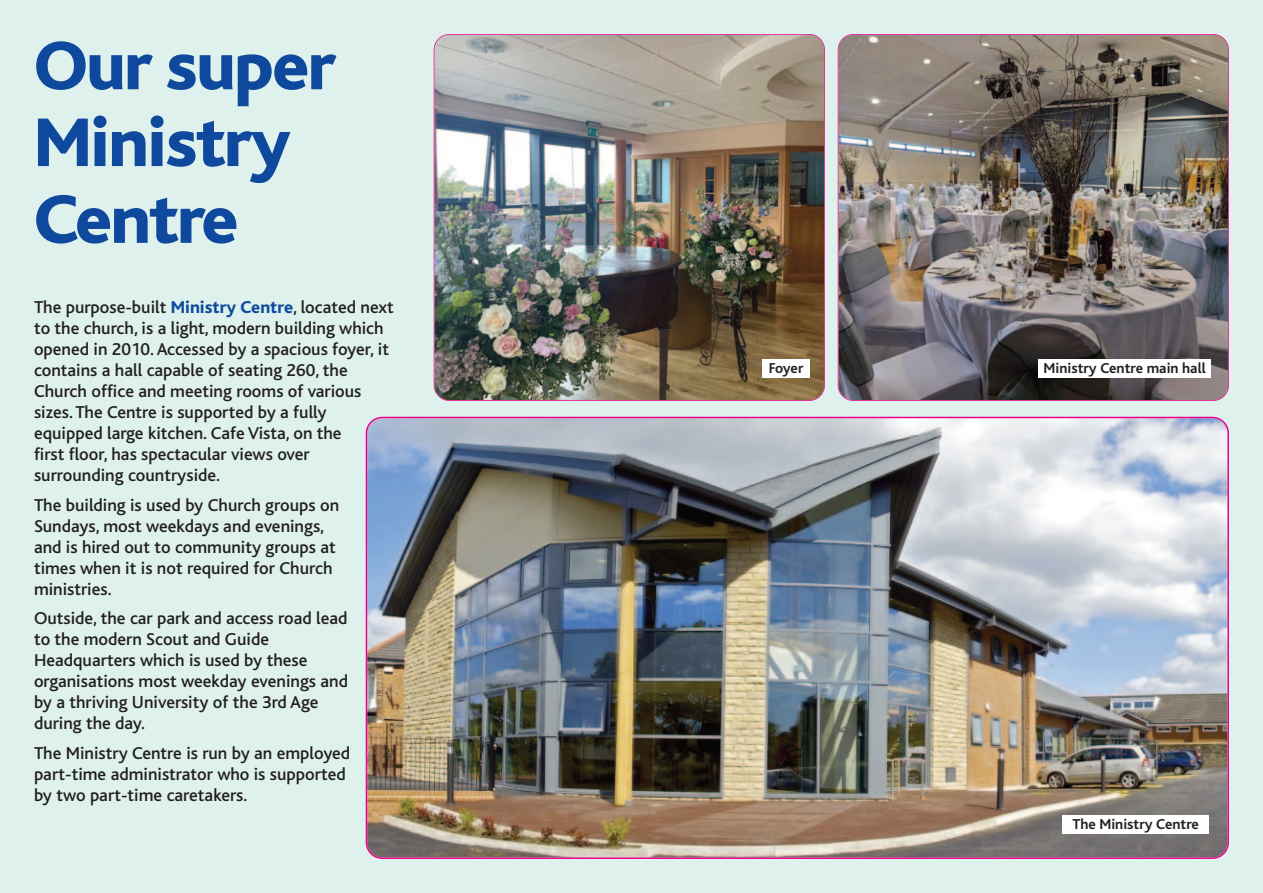
<style>
.page{position:relative;width:1263px;height:893px;background:#def1ec}
.page>*{position:absolute;margin:0;border:0;box-sizing:border-box;transform-origin:0 0}
.t1{font:800 72px/76.8px "Bliss";letter-spacing:-.025em;color:#0f499d}
.t2{font:500 18px/21px "Bliss";color:#231f20}
.t3{font:700 15px "Bliss";color:#231f20}
.s1{font-weight:800;color:#0f499d}
</style>
<div class="page">
<img style="left:838px;top:35px;width:390px;height:365px;border-radius:15px">
<div style="left:838px;top:34px;width:391px;height:367px;border:2px solid #ed028c;border-radius:16px"></div>
<img style="left:434px;top:35px;width:390px;height:365px;border-radius:15px">
<div style="left:434px;top:34px;width:391px;height:367px;border:2px solid #ed028c;border-radius:16px"></div>
<div style="left:762px;top:359px;width:48px;height:18px;background:#fff"></div>
<div style="left:1039px;top:359px;width:172px;height:18px;background:#fff"></div>
<img style="left:366px;top:417px;width:863px;height:442px">
<div style="left:1063px;top:815px;width:146px;height:18px;background:#fff"></div>
<h1 class="t1" style="left:34px;top:33px;width:304px">Our super<br>Ministry<br>Centre</h1>
<p class="t2" style="left:34px;top:298px;width:361px">The purpose-built <span class="s1">Ministry Centre</span>, located next to the church, is a light, modern building which opened in 2010. Accessed by a spacious foyer, it contains a hall capable of seating 260, the Church office and meeting rooms of various sizes. The Centre is supported by a fully equipped large kitchen. Cafe Vista, on the<br>first floor, has spectacular views over surrounding countryside.</p>
<p class="t2" style="left:34px;top:495px;width:307px">The building is used by Church groups on Sundays, most weekdays and evenings, and is hired out to community groups at times when it is not required for Church ministries.</p>
<p class="t2" style="left:34px;top:609px;width:316px">Outside, the car park and access road lead to the modern Scout and Guide Headquarters which is used by these organisations most weekday evenings and by a thriving University of the 3rd Age during the day.</p>
<p class="t2" style="left:34px;top:743px;width:318px">The Ministry Centre is run by an employed part-time administrator who is supported by two part-time caretakers.</p>
<p class="t3" style="left:769px;top:362px;width:36px">Foyer</p>
<p class="t3" style="left:1044px;top:362px;width:164px">Ministry Centre main hall</p>
<p class="t3" style="left:1072px;top:818px;width:128px">The Ministry Centre</p>
</div>
